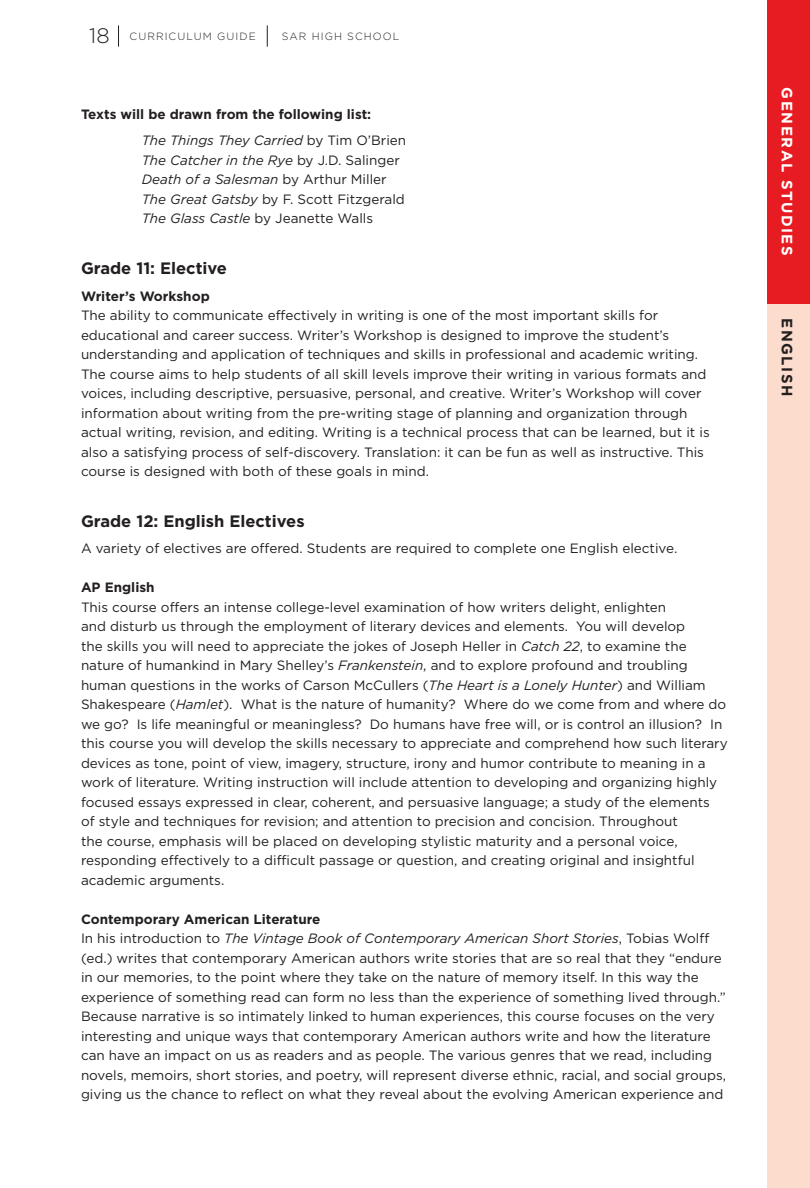
<style>
.page{position:relative;width:810px;height:1188px;background:#fff}
.page>*{position:absolute;margin:0;border:0;box-sizing:border-box;transform-origin:0 0}
.t1{font:300 21px "Gotham";color:#231f20}
.t2{font:700 16.5px "Gotham";color:#231f20}
.t3{font:700 15px "Gotham";letter-spacing:.1em;color:#fff}
.t4{font:700 15px "Gotham";letter-spacing:.1em;color:#231f20}
.t5{font:13.5px/19.5px "Gotham";color:#231f20}
.t6{font:italic 13.5px/19.5px "Gotham";color:#231f20}
.t7{font:700 13.5px/26.2px "Gotham";color:#231f20}
.t8{font:300 10.5px "Gotham";letter-spacing:.1em;color:#231f20}
.s1{font-weight:400;font-style:italic}
.s2{font-weight:400}
.s3{font-style:normal}
.s4{font-style:italic}
.s5{font-weight:700}
</style>
<div class="page">
<svg style="left:118px;top:25px;width:1px;height:22px"></svg>
<svg style="left:267px;top:25px;width:1px;height:22px"></svg>
<div style="left:768px;top:303px;width:42px;height:885px;background:#fcdccd"></div>
<div style="left:768px;top:0;width:42px;height:303px;background:#e71c23"></div>
<h1 class="t1" style="left:89px;top:25px;width:22px">18</h1>
<p class="t8" style="left:130px;top:30px;width:128px">CURRICULUM GUIDE</p>
<p class="t8" style="left:282px;top:30px;width:119px">SAR HIGH SCHOOL</p>
<p class="t7" style="left:142px;top:101px;width:266px;text-indent:-61px">Texts will be drawn from the following list:<br><span class="s1">The Things They Carried</span> <span class="s2">by Tim O’Brien</span></p>
<p class="t6" style="left:142px;top:150px;width:265px">The Catcher in the Rye <span class="s3">by J.D. Salinger </span>Death of a Salesman <span class="s3">by Arthur Miller </span>The Great Gatsby <span class="s3">by F. Scott Fitzgerald </span>The Glass Castle <span class="s3">by Jeanette Walls</span></p>
<p class="t2" style="left:81px;top:259px;width:148px">Grade 11: Elective</p>
<p class="t7" style="left:81px;top:282px;width:130px">Writer’s Workshop</p>
<p class="t5" style="left:81px;top:305px;width:630px">The ability to communicate effectively in writing is one of the most important skills for educational and career success. Writer’s Workshop is designed to improve the student’s understanding and application of techniques and skills in professional and academic writing.<br>The course aims to help students of all skill levels improve their writing in various formats and voices, including descriptive, persuasive, personal, and creative. Writer’s Workshop will cover information about writing from the pre-writing stage of planning and organization through actual writing, revision, and editing. Writing is a technical process that can be learned, but it is also a satisfying process of self-discovery. Translation: it can be fun as well as instructive. This course is designed with both of these goals in mind.</p>
<p class="t2" style="left:81px;top:512px;width:225px">Grade 12: English Electives</p>
<p class="t5" style="left:81px;top:539px;width:598px">A variety of electives are offered. Students are required to complete one English elective.</p>
<p class="t7" style="left:81px;top:574px;width:75px">AP English</p>
<p class="t5" style="left:81px;top:597px;width:648px">This course offers an intense college-level examination of how writers delight, enlighten<br>and disturb us through the employment of literary devices and elements. You will develop<br>the skills you will need to appreciate the jokes of Joseph Heller in <span class="s4">Catch 22</span>, to examine the nature of humankind in Mary Shelley’s <span class="s4">Frankenstein</span>, and to explore profound and troubling human questions in the works of Carson McCullers (<span class="s4">The Heart is a Lonely Hunter</span>) and William Shakespeare (<span class="s4">Hamlet</span>). What is the nature of humanity? Where do we come from and where do we go? Is life meaningful or meaningless? Do humans have free will, or is control an illusion? In this course you will develop the skills necessary to appreciate and comprehend how such literary devices as tone, point of view, imagery, structure, irony and humor contribute to meaning in a work of literature. Writing instruction will include attention to developing and organizing highly focused essays expressed in clear, coherent, and persuasive language; a study of the elements<br>of style and techniques for revision; and attention to precision and concision. Throughout<br>the course, emphasis will be placed on developing stylistic maturity and a personal voice, responding effectively to a difficult passage or question, and creating original and insightful academic arguments.</p>
<p class="t5" style="left:81px;top:909px;width:647px"><span class="s5">Contemporary American Literature<br></span>In his introduction to <span class="s4">The Vintage Book of Contemporary American Short Stories</span>, Tobias Wolff (ed.) writes that contemporary American authors write stories that are so real that they “endure in our memories, to the point where they take on the nature of memory itself. In this way the experience of something read can form no less than the experience of something lived through.” Because narrative is so intimately linked to human experiences, this course focuses on the very interesting and unique ways that contemporary American authors write and how the literature can have an impact on us as readers and as people. The various genres that we read, including novels, memoirs, short stories, and poetry, will represent diverse ethnic, racial, and social groups, giving us the chance to reflect on what they reveal about the evolving American experience and</p>
<p class="t3" style="left:796px;top:87px;width:170px;rotate:90deg">GENERAL STUDIES</p>
<p class="t4" style="left:796px;top:318px;width:79px;rotate:90deg">ENGLISH</p>
</div>
